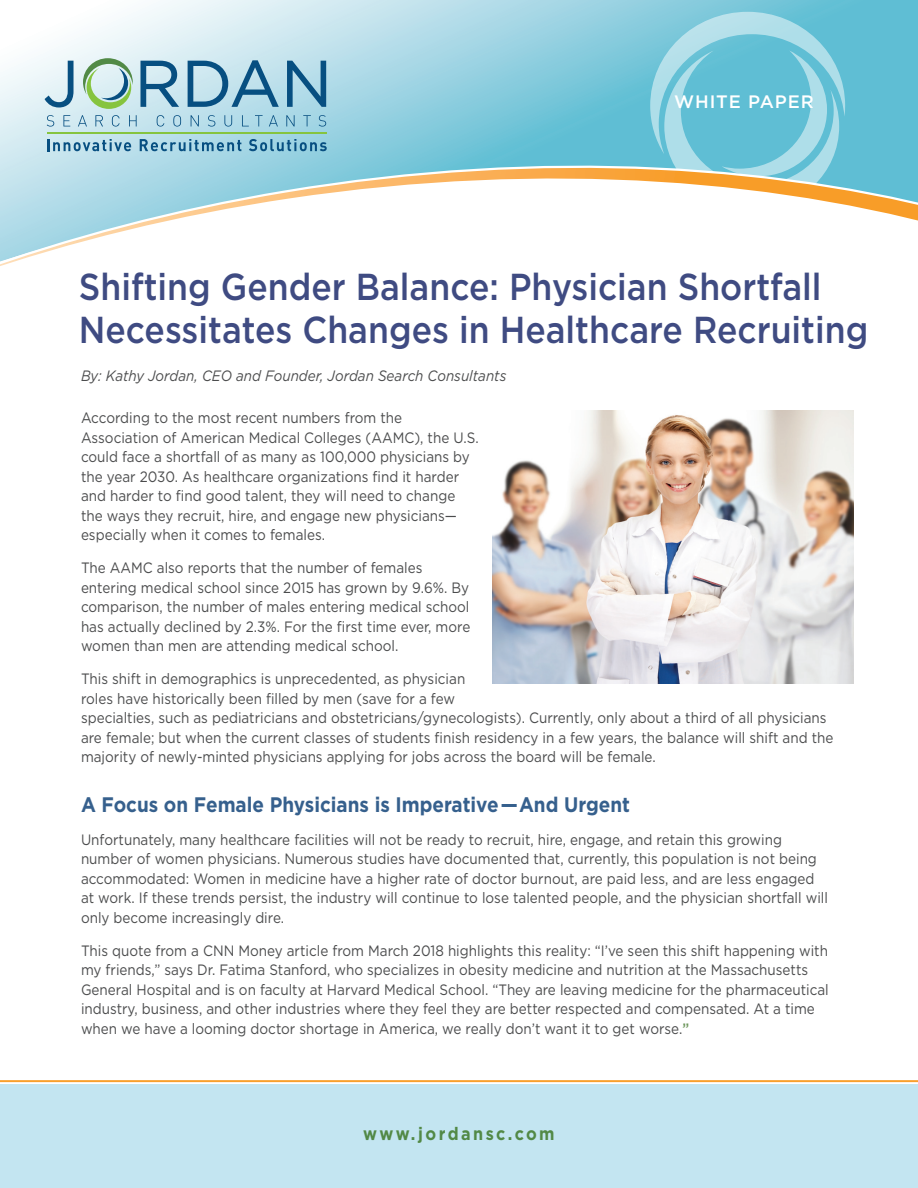
<style>
.page{position:relative;width:918px;height:1188px;background:#fff}
.page>*{position:absolute;margin:0;border:0;box-sizing:border-box;transform-origin:0 0}
.t1{font:500 37.5px/43.5px "Gotham";color:#3f4b82;scale:.9 1}
.t2{font:700 21px "Gotham";color:#36608d;scale:.9 1}
.t3{font:700 18px "Gotham";letter-spacing:.15em;color:#528946;scale:.9 1}
.t4{font:500 18px "Gotham";letter-spacing:.05em;color:#fff}
.t5{font:15px/19.5px "Gotham";color:#4b4c4d;scale:.9 1}
.t6{font:italic 15px "Gotham";color:#4b4c4d;scale:.9 1}
.s1{font-weight:500;color:#6b955a}
</style>
<div class="page">
<div style="left:0;top:1084px;width:918px;height:104px;background:#c3e5f1"></div>
<svg style="left:0;top:1080px;width:918px;height:3px;background:#fabf72"></svg>
<svg style="left:0;top:0;width:918px;height:149px;background:#a4d8e4"></svg>
<svg style="left:650px;top:12px;width:195px;height:137px;background:#79c8da"></svg>
<svg style="left:0;top:149px;width:918px;height:117px"></svg>
<svg style="left:83px;top:58px;width:50px;height:51px;background:#b1d2bb"></svg>
<svg style="left:47px;top:139px;width:84px;height:12px"></svg>
<svg style="left:140px;top:139px;width:101px;height:12px"></svg>
<svg style="left:249px;top:139px;width:78px;height:12px"></svg>
<svg style="left:47px;top:115px;width:7px;height:12px"></svg>
<svg style="left:63px;top:115px;width:7px;height:11px"></svg>
<svg style="left:78px;top:115px;width:9px;height:11px"></svg>
<svg style="left:95px;top:115px;width:8px;height:11px"></svg>
<svg style="left:112px;top:115px;width:8px;height:12px"></svg>
<svg style="left:129px;top:115px;width:8px;height:11px"></svg>
<svg style="left:157px;top:115px;width:7px;height:12px"></svg>
<svg style="left:173px;top:115px;width:8px;height:12px"></svg>
<svg style="left:191px;top:115px;width:8px;height:11px"></svg>
<svg style="left:208px;top:115px;width:7px;height:12px"></svg>
<svg style="left:224px;top:115px;width:8px;height:12px"></svg>
<svg style="left:242px;top:115px;width:7px;height:11px"></svg>
<svg style="left:255px;top:115px;width:8px;height:11px"></svg>
<svg style="left:269px;top:115px;width:9px;height:11px"></svg>
<svg style="left:286px;top:115px;width:9px;height:11px"></svg>
<svg style="left:303px;top:115px;width:8px;height:11px"></svg>
<svg style="left:319px;top:115px;width:7px;height:12px"></svg>
<hr style="left:47px;top:133px;width:279px;height:1px;background:#86c43f">
<svg style="left:45px;top:61px;width:29px;height:47px"></svg>
<svg style="left:140px;top:61px;width:39px;height:46px;background:#7ca8c1"></svg>
<svg style="left:188px;top:60px;width:91px;height:47px;background:#87b3ca"></svg>
<svg style="left:287px;top:61px;width:39px;height:46px;background:#6ba1bd"></svg>
<img style="left:492px;top:411px;width:361px;height:273px">
<p class="t4" style="left:674px;top:89px;width:141px">WHITE PAPER</p>
<h1 class="t1" style="left:79px;top:265px;width:879px">Shifting Gender Balance: Physician Shortfall<br>Necessitates Changes in Healthcare Recruiting</h1>
<p class="t6" style="left:81px;top:366px;width:474px">By: Kathy Jordan, CEO and Founder, Jordan Search Consultants</p>
<p class="t5" style="left:81px;top:408px;width:443px">According to the most recent numbers from the Association of American Medical Colleges (AAMC), the U.S. could face a shortfall of as many as 100,000 physicians by the year 2030. As healthcare organizations find it harder and harder to find good talent, they will need to change the ways they recruit, hire, and engage new physicians— especially when it comes to females.</p>
<p class="t5" style="left:81px;top:558px;width:434px">The AAMC also reports that the number of females entering medical school since 2015 has grown by 9.6%. By comparison, the number of males entering medical school has actually declined by 2.3%. For the first time ever, more women than men are attending medical school.</p>
<p class="t5" style="left:81px;top:669px;width:838px">This shift in demographics is unprecedented, as physician<br>roles have historically been filled by men (save for a few<br>specialties, such as pediatricians and obstetricians/gynecologists). Currently, only about a third of all physicians are female; but when the current classes of students finish residency in a few years, the balance will shift and the majority of newly-minted physicians applying for jobs across the board will be female.</p>
<h2 class="t2" style="left:81px;top:791px;width:612px">A Focus on Female Physicians is Imperative—And Urgent</h2>
<p class="t5" style="left:81px;top:830px;width:832px">Unfortunately, many healthcare facilities will not be ready to recruit, hire, engage, and retain this growing number of women physicians. Numerous studies have documented that, currently, this population is not being accommodated: Women in medicine have a higher rate of doctor burnout, are paid less, and are less engaged at work. If these trends persist, the industry will continue to lose talented people, and the physician shortfall will only become increasingly dire.</p>
<p class="t5" style="left:81px;top:941px;width:832px">This quote from a CNN Money article from March 2018 highlights this reality: “I’ve seen this shift happening with my friends,” says Dr. Fatima Stanford, who specializes in obesity medicine and nutrition at the Massachusetts General Hospital and is on faculty at Harvard Medical School. “They are leaving medicine for the pharmaceutical industry, business, and other industries where they feel they are better respected and compensated. At a time when we have a looming doctor shortage in America, we really don’t want it to get worse.<span class="s1">”</span></p>
<p class="t3" style="left:363px;top:1121px;width:214px">www.jordansc.com</p>
</div>
